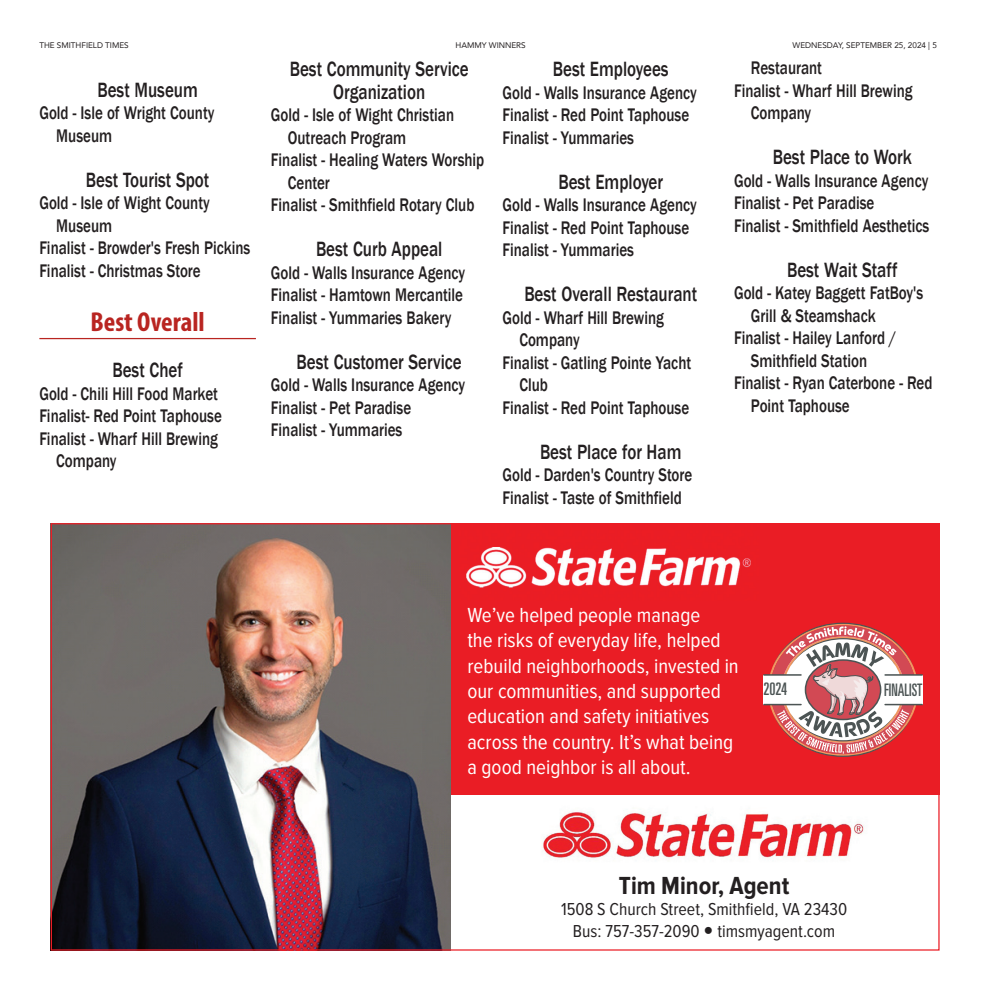
<style>
.page{position:relative;width:990px;height:990px;background:#fff}
.page>*{position:absolute;margin:0;border:0;box-sizing:border-box;transform-origin:0 0}
.t1{font:700 condensed 27.5px "Myriad Pro";color:#b92521}
.t2{font:700 25.62px "Proxima Nova Cond";color:#231f20}
.t3{font:500 21.25px/22.5px "Franklin Gothic";color:#231f20;text-align:center;scale:.8 1}
.t4{font:21.12px/25.4px "Proxima Nova Cond";color:#fff}
.t5{font:500 18.75px/22.5px "Franklin Gothic";color:#231f20;scale:.8 1}
.t6{font:17.88px/21.5px "Proxima Nova Cond";color:#231f20;text-align:center}
.t7{font:ultra-condensed 17.25px "Univers";color:#4c5454;scale:.87 1}
.t8{font:ultra-condensed 17.25px "Univers";color:#4c5454;scale:.95 1}
.t9{font:8.12px "Avenir";color:#231f20}
</style>
<div class="page">
<div style="left:443px;top:523px;width:497px;height:271px;background:#ea1d25"></div>
<img style="left:466px;top:547px;width:285px;height:41px">
<img style="left:50px;top:523px;width:401px;height:428px">
<img style="left:542px;top:812px;width:322px;height:47px">
<div style="left:763px;top:675px;width:159px;height:30px;background:#fff"></div>
<hr style="left:764px;top:674px;width:37px;height:2px;background:#4c5454">
<hr style="left:764px;top:704px;width:37px;height:1px;background:#4c5454">
<hr style="left:885px;top:704px;width:37px;height:1px;background:#4c5454">
<hr style="left:885px;top:674px;width:37px;height:2px;background:#4c5454">
<svg style="left:770px;top:623px;width:146px;height:134px"></svg>
<hr style="left:39px;top:338px;width:217px;height:1px;background:#b92521">
<p class="t9" style="left:39px;top:38px;width:91px">THE SMITHFIELD TIMES</p>
<p class="t9" style="left:455px;top:38px;width:72px">HAMMY WINNERS</p>
<p class="t9" style="left:793px;top:38px;width:146px">WEDNESDAY, SEPTEMBER 25, 2024 | 5</p>
<p class="t3" style="left:97px;top:79px;width:127px">Best Museum</p>
<p class="t5" style="left:56px;top:102px;width:199px;text-indent:-17px">Gold - Isle of Wright County<br>Museum</p>
<p class="t3" style="left:86px;top:169px;width:156px">Best Tourist Spot</p>
<p class="t5" style="left:39px;top:192px;width:215px">Gold - Isle of Wight County</p>
<p class="t5" style="left:56px;top:215px;width:71px">Museum</p>
<p class="t5" style="left:39px;top:237px;width:265px">Finalist - Browder's Fresh Pickins</p>
<p class="t5" style="left:39px;top:260px;width:203px">Finalist - Christmas Store</p>
<h1 class="t1" style="left:91px;top:305px;width:116px">Best Overall</h1>
<p class="t3" style="left:112px;top:359px;width:90px">Best Chef</p>
<p class="t5" style="left:39px;top:383px;width:225px">Gold - Chili Hill Food Market</p>
<p class="t5" style="left:39px;top:405px;width:230px">Finalist- Red Point Taphouse</p>
<p class="t5" style="left:39px;top:428px;width:225px">Finalist - Wharf Hill Brewing</p>
<p class="t5" style="left:56px;top:450px;width:77px">Company</p>
<p class="t3" style="left:290px;top:58px;width:225px">Best Community Service<br>Organization</p>
<p class="t5" style="left:271px;top:104px;width:231px">Gold - Isle of Wight Christian</p>
<p class="t5" style="left:288px;top:126px;width:150px">Outreach Program</p>
<p class="t5" style="left:271px;top:149px;width:268px">Finalist - Healing Waters Worship</p>
<p class="t5" style="left:288px;top:171px;width:54px">Center</p>
<p class="t5" style="left:271px;top:194px;width:256px">Finalist - Smithfield Rotary Club</p>
<p class="t3" style="left:316px;top:238px;width:160px">Best Curb Appeal</p>
<p class="t5" style="left:271px;top:261px;width:244px;text-align:justify">Gold - Walls Insurance Agency Finalist - Hamtown Mercantile Finalist - Yummaries Bakery</p>
<p class="t3" style="left:297px;top:350px;width:208px">Best Customer Service</p>
<p class="t5" style="left:271px;top:374px;width:244px">Gold - Walls Insurance Agency<br>Finalist - Pet Paradise<br>Finalist - Yummaries</p>
<p class="t3" style="left:553px;top:58px;width:146px">Best Employees</p>
<p class="t5" style="left:502px;top:81px;width:244px">Gold - Walls Insurance Agency<br>Finalist - Red Point Taphouse<br>Finalist - Yummaries</p>
<p class="t3" style="left:558px;top:170px;width:133px">Best Employer</p>
<p class="t5" style="left:502px;top:194px;width:244px">Gold - Walls Insurance Agency<br>Finalist - Red Point Taphouse<br>Finalist - Yummaries</p>
<p class="t3" style="left:524px;top:283px;width:218px">Best Overall Restaurant</p>
<p class="t5" style="left:502px;top:306px;width:203px">Gold - Wharf Hill Brewing</p>
<p class="t5" style="left:519px;top:329px;width:77px">Company</p>
<p class="t5" style="left:502px;top:351px;width:238px">Finalist - Gatling Pointe Yacht</p>
<p class="t5" style="left:519px;top:374px;width:37px">Club</p>
<p class="t5" style="left:502px;top:396px;width:235px">Finalist - Red Point Taphouse</p>
<p class="t3" style="left:540px;top:440px;width:178px">Best Place for Ham</p>
<p class="t5" style="left:502px;top:464px;width:239px">Gold - Darden's Country Store<br>Finalist - Taste of Smithfield</p>
<p class="t5" style="left:751px;top:57px;width:91px">Restaurant</p>
<p class="t5" style="left:734px;top:80px;width:225px">Finalist - Wharf Hill Brewing</p>
<p class="t5" style="left:751px;top:102px;width:77px">Company</p>
<p class="t3" style="left:773px;top:146px;width:175px">Best Place to Work</p>
<p class="t5" style="left:734px;top:170px;width:246px">Gold - Walls Insurance Agency<br>Finalist - Pet Paradise<br>Finalist - Smithfield Aesthetics</p>
<p class="t3" style="left:787px;top:259px;width:140px">Best Wait Staff</p>
<p class="t5" style="left:734px;top:282px;width:238px">Gold - Katey Baggett FatBoy's</p>
<p class="t5" style="left:751px;top:305px;width:158px">Grill &amp; Steamshack</p>
<p class="t5" style="left:734px;top:327px;width:204px">Finalist - Hailey Lanford /</p>
<p class="t5" style="left:751px;top:350px;width:147px">Smithfield Station</p>
<p class="t5" style="left:734px;top:372px;width:250px">Finalist - Ryan Caterbone - Red</p>
<p class="t5" style="left:751px;top:395px;width:125px">Point Taphouse</p>
<p class="t4" style="left:467px;top:603px;width:273px">We’ve helped people manage<br>the risks of everyday life, helped rebuild neighborhoods, invested in our communities, and supported education and safety initiatives across the country. It’s what being a good neighbor is all about.</p>
<p class="t8" style="left:763px;top:679px;width:27px">2024</p>
<p class="t7" style="left:884px;top:680px;width:45px">FINALIST</p>
<h2 class="t2" style="left:619px;top:871px;width:172px">Tim Minor, Agent</h2>
<p class="t6" style="left:561px;top:899px;width:288px">1508 S Church Street, Smithfield, VA 23430<br>Bus: 757-357-2090 timsmyagent.com</p>
</div>
